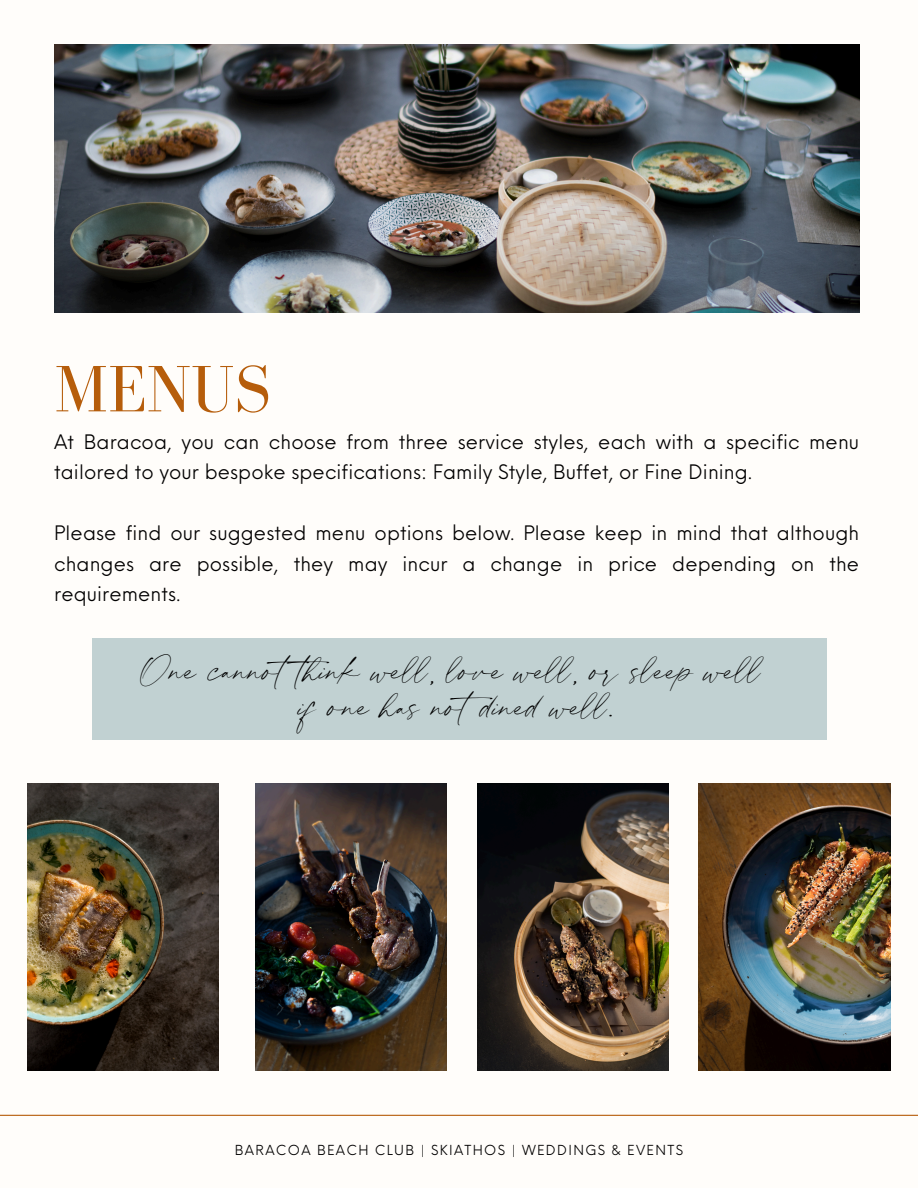
<style>
.page{position:relative;width:918px;height:1188px;background:#fffdfa}
.page>*{position:absolute;margin:0;border:0;box-sizing:border-box;transform-origin:0 0}
.t1{font:67.5px "Bodoni FLF";color:#b65d0b}
.t2{font:34.05px/36px "Blackstone";letter-spacing:.02em;color:#000;text-align:center}
.t3{font:19.5px/30.3px "Neue Einstellung";letter-spacing:.005em;color:#000}
.t4{font:13.5px "Neue Einstellung";letter-spacing:.1em;color:#000}
</style>
<div class="page">
<div style="left:92px;top:639px;width:734px;height:101px;background:#c1d1d2"></div>
<hr style="left:0;top:1115px;width:918px;height:1px;background:#b65d0b">
<img style="left:54px;top:45px;width:806px;height:268px">
<img style="left:256px;top:784px;width:191px;height:286px">
<img style="left:477px;top:784px;width:192px;height:286px">
<img style="left:699px;top:784px;width:191px;height:286px">
<img style="left:28px;top:784px;width:191px;height:286px">
<p class="t1" style="left:54px;top:352px;width:218px">MENUS</p>
<p class="t3" style="left:54px;top:425px;width:807px">At Baracoa, you can choose from three service styles, each with a specific menu tailored to your bespoke specifications: Family Style, Buffet, or Fine Dining.</p>
<p class="t3" style="left:54px;top:516px;width:807px;text-align:justify">Please find our suggested menu options below. Please keep in mind that although changes are possible, they may incur a change in price depending on the requirements.</p>
<p class="t2" style="left:140px;top:652px;width:622px">One cannotthink well, love well, or sleep well if one has notdined well.</p>
<p class="t4" style="left:235px;top:1138px;width:450px">BARACOA BEACH CLUB | SKIATHOS | WEDDINGS &amp; EVENTS</p>
</div>
